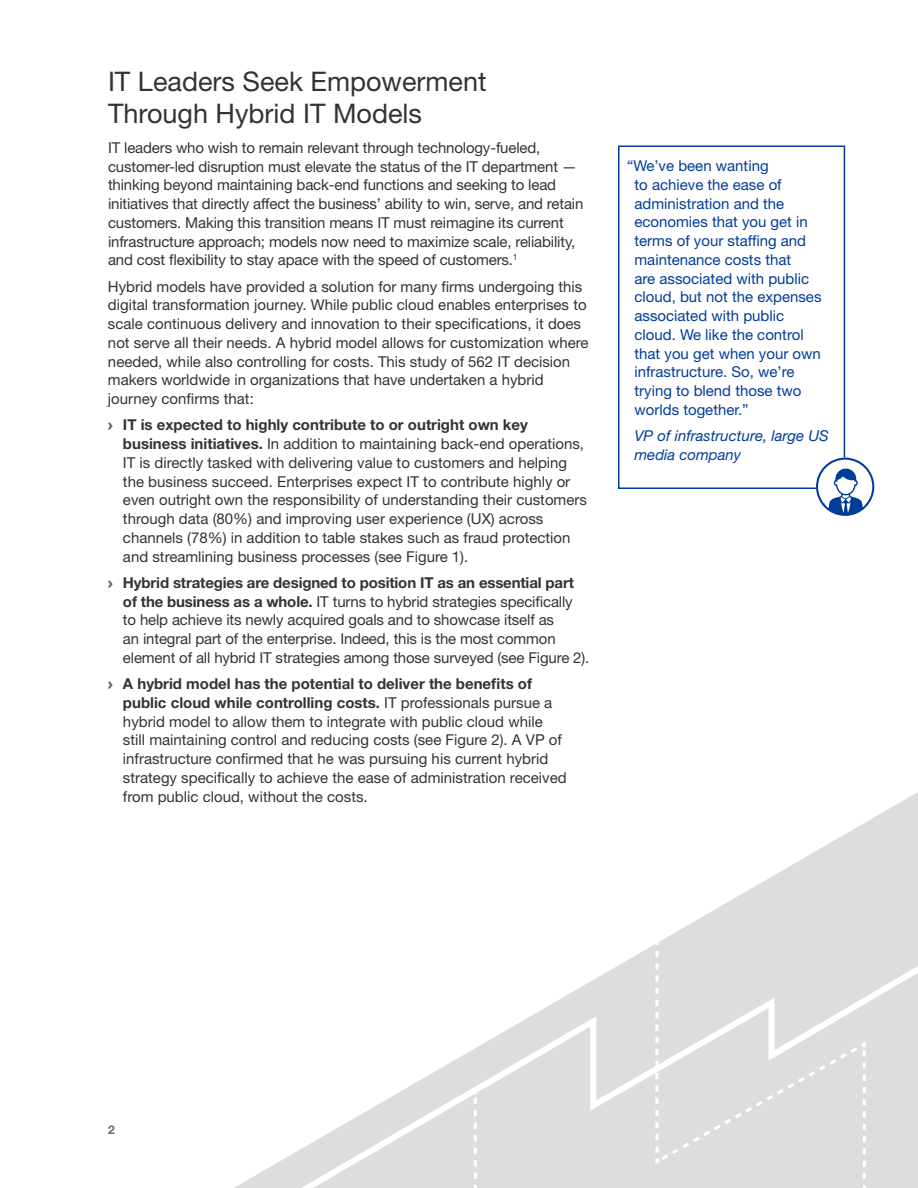
<style>
.page{position:relative;width:918px;height:1188px;background:#fff}
.page>*{position:absolute;margin:0;border:0;box-sizing:border-box;transform-origin:0 0}
.t1{font:27px/31.5px "Helvetica Neue LT Std";color:#333}
.t2{font:15px/18.8px "Helvetica Neue LT Std";color:#333}
.t3{font:15px/18.8px "Helvetica Neue LT Std";color:#003d99}
.t4{font:italic 15px/18.8px "Helvetica Neue LT Std";color:#003d99}
.t5{font:700 12px "Helvetica Neue LT Std";color:#666}
.s1{font-family:"Arial";font-weight:900;color:#666}
.s2{font-weight:700}
</style>
<div class="page">
<svg style="left:234px;top:792px;width:684px;height:396px"></svg>
<svg style="left:291px;top:956px;width:627px;height:232px"></svg>
<svg style="left:474px;top:1091px;width:3px;height:88px"></svg>
<div style="left:654px;top:933px;width:213px;height:246px;background:#ddd"></div>
<div style="left:618px;top:146px;width:227px;height:343px;background:#fff;border:2px solid #003d99"></div>
<svg style="left:816px;top:458px;width:58px;height:58px"></svg>
<h1 class="t1" style="left:108px;top:66px;width:380px">IT Leaders Seek Empowerment<br>Through Hybrid IT Models</h1>
<p class="t2" style="left:108px;top:138px;width:477px">IT leaders who wish to remain relevant through technology-fueled, customer-led disruption must elevate the status of the IT department — thinking beyond maintaining back-end functions and seeking to lead initiatives that directly affect the business’ ability to win, serve, and retain customers. Making this transition means IT must reimagine its current infrastructure approach; models now need to maximize scale, reliability, and cost flexibility to stay apace with the speed of customers.<sup>1</sup></p>
<p class="t2" style="left:108px;top:277px;width:482px">Hybrid models have provided a solution for many firms undergoing this digital transformation journey. While public cloud enables enterprises to scale continuous delivery and innovation to their specifications, it does not serve all their needs. A hybrid model allows for customization where needed, while also controlling for costs. This study of 562 IT decision makers worldwide in organizations that have undertaken a hybrid journey confirms that:</p>
<p class="t2" style="left:123px;top:415px;width:465px;text-indent:-15px"><span class="s1">›</span> <span class="s2">IT is expected to highly contribute to or outright own key business initiatives.</span> In addition to maintaining back-end operations, IT is directly tasked with delivering value to customers and helping the business succeed. Enterprises expect IT to contribute highly or even outright own the responsibility of understanding their customers through data (80%) and improving user experience (UX) across channels (78%) in addition to table stakes such as fraud protection and streamlining business processes (see Figure 1).</p>
<p class="t2" style="left:123px;top:573px;width:468px;text-indent:-15px"><span class="s1">›</span> <span class="s2">Hybrid strategies are designed to position IT as an essential part of the business as a whole.</span> IT turns to hybrid strategies specifically to help achieve its newly acquired goals and to showcase itself as<br>an integral part of the enterprise. Indeed, this is the most common element of all hybrid IT strategies among those surveyed (see Figure 2).</p>
<p class="t2" style="left:123px;top:674px;width:445px;text-indent:-15px"><span class="s1">›</span> <span class="s2">A hybrid model has the potential to deliver the benefits of public cloud while controlling costs.</span> IT professionals pursue a hybrid model to allow them to integrate with public cloud while still maintaining control and reducing costs (see Figure 2). A VP of infrastructure confirmed that he was pursuing his current hybrid strategy specifically to achieve the ease of administration received from public cloud, without the costs.</p>
<p class="t3" style="left:634px;top:156px;width:189px;text-indent:-8px">“We’ve been wanting<br>to achieve the ease of administration and the economies that you get in terms of your staffing and maintenance costs that<br>are associated with public cloud, but not the expenses associated with public cloud. We like the control that you get when your own infrastructure. So, we’re trying to blend those two worlds together.”</p>
<p class="t4" style="left:634px;top:426px;width:196px">VP of infrastructure, large US media company</p>
<p class="t5" style="left:108px;top:1122px;width:8px">2</p>
</div>
